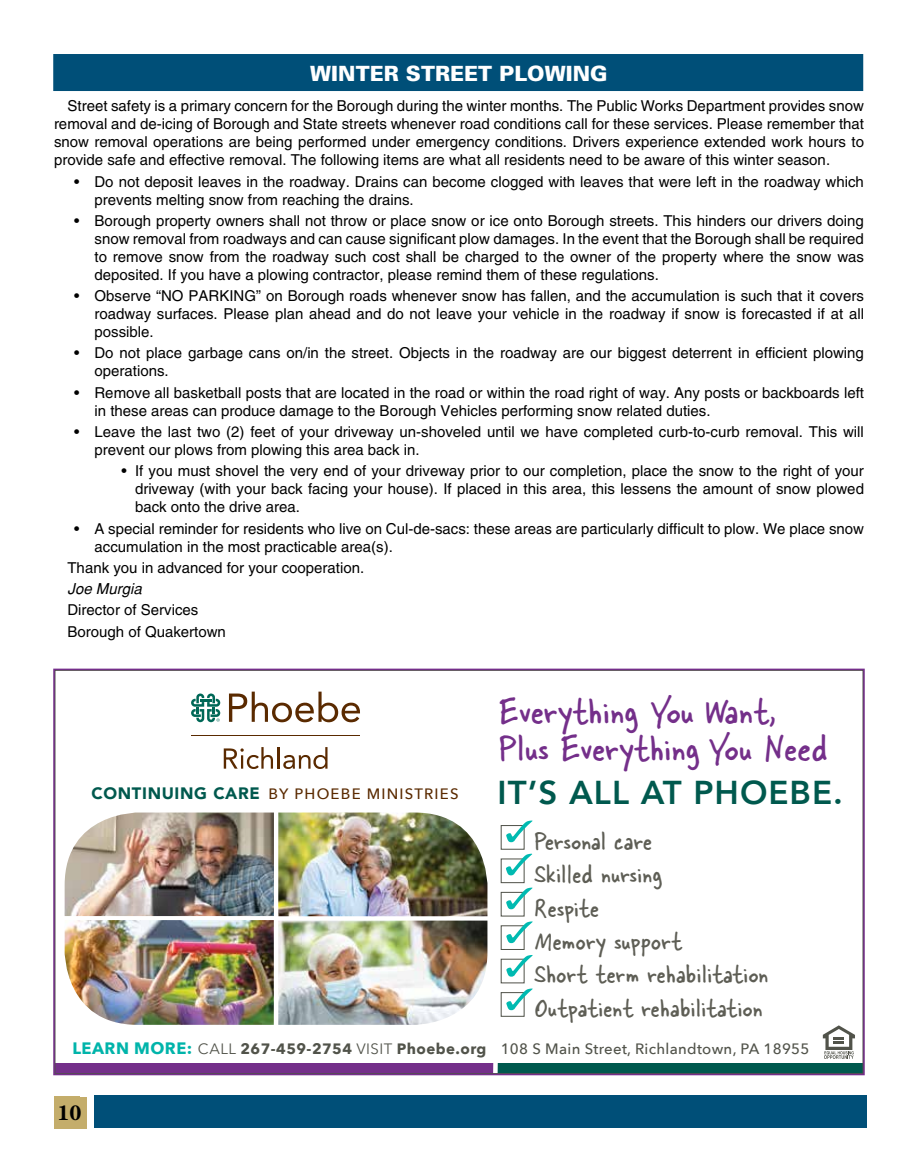
<style>
.page{position:relative;width:918px;height:1175px;background:#fff}
.page>*{position:absolute;margin:0;border:0;box-sizing:border-box;transform-origin:0 0}
.t1{font:40.5px/37.2px "Skippy Sharp";letter-spacing:.02em;color:#742f8a}
.t2{font:800 33px "Avenir";letter-spacing:.03em;color:#00594e}
.t3{font:28.35px/33.5px "Skippy Sharp";letter-spacing:.02em;color:#5e5e55}
.t4{font:900 21px "Univers";color:#fff}
.t5{font:700 21px "Century";color:#000}
.t6{font:15px/18px "Helvetica";color:#000}
.t7{font:500 15px "Avenir Next";letter-spacing:.02em;color:#51534a}
.t8{font:500 15px "Avenir Next";letter-spacing:.08em;color:#5a2a00}
.t9{font:italic 15px "Helvetica";color:#000}
.s1{font-family:"Avenir";font-weight:900;font-size:16.5px;color:#00594e}
.s2{font-weight:700;font-size:16.5px;color:#00b4aa}
.s3{font-weight:400}
.s4{font-weight:700}
</style>
<div class="page">
<div style="left:94px;top:1095px;width:773px;height:32px;background:#004f78"></div>
<div style="left:54px;top:1096px;width:32px;height:32px;background:#c4ad6b"></div>
<svg style="left:823px;top:1025px;width:32px;height:33px"></svg>
<div style="left:54px;top:1062px;width:443px;height:12px;background:#742f8a"></div>
<div style="left:497px;top:1062px;width:367px;height:12px;background:#00594e"></div>
<div style="left:493px;top:1061px;width:5px;height:13px;background:#fff"></div>
<div style="left:501px;top:825px;width:24px;height:24px;border:1px solid #51534a"></div>
<div style="left:501px;top:858px;width:24px;height:25px;border:1px solid #51534a"></div>
<div style="left:501px;top:891px;width:24px;height:25px;border:1px solid #51534a"></div>
<div style="left:501px;top:925px;width:24px;height:25px;border:1px solid #51534a"></div>
<div style="left:501px;top:958px;width:24px;height:25px;border:1px solid #51534a"></div>
<div style="left:501px;top:992px;width:24px;height:24px;border:1px solid #51534a"></div>
<svg style="left:506px;top:921px;width:27px;height:22px"></svg>
<svg style="left:506px;top:955px;width:27px;height:21px"></svg>
<svg style="left:506px;top:988px;width:27px;height:22px"></svg>
<svg style="left:506px;top:820px;width:27px;height:22px"></svg>
<svg style="left:506px;top:853px;width:26px;height:22px"></svg>
<svg style="left:506px;top:887px;width:27px;height:22px"></svg>
<img style="left:65px;top:812px;width:209px;height:104px">
<img style="left:65px;top:920px;width:209px;height:104px">
<img style="left:278px;top:812px;width:209px;height:104px">
<img style="left:278px;top:920px;width:209px;height:104px">
<svg style="left:229px;top:691px;width:131px;height:31px"></svg>
<hr style="left:191px;top:735px;width:169px;height:1px;background:#5a2a00">
<svg style="left:224px;top:747px;width:49px;height:22px"></svg>
<hr style="left:277px;top:747px;width:3px;height:21px;background:#5a2a00">
<svg style="left:283px;top:747px;width:45px;height:22px"></svg>
<svg style="left:191px;top:693px;width:29px;height:29px"></svg>
<div style="left:53px;top:668px;width:812px;height:407px;border:2px solid #742e8a"></div>
<div style="left:53px;top:54px;width:810px;height:37px;background:#004f78"></div>
<h3 class="t4" style="left:310px;top:60px;width:299px">WINTER STREET PLOWING</h3>
<p class="t6" style="left:54px;top:97px;width:812px;text-align:justify;text-indent:14px">Street safety is a primary concern for the Borough during the winter months. The Public Works Department provides snow removal and de-icing of Borough and State streets whenever road conditions call for these services. Please remember that snow removal operations are being performed under emergency conditions. Drivers experience extended work hours to provide safe and effective removal. The following items are what all residents need to be aware of this winter season.</p>
<p class="t6" style="left:94px;top:172px;width:771px;text-indent:-20px">• Do not deposit leaves in the roadway. Drains can become clogged with leaves that were left in the roadway which prevents melting snow from reaching the drains.</p>
<p class="t6" style="left:94px;top:212px;width:771px;text-align:justify;text-indent:-20px">• Borough property owners shall not throw or place snow or ice onto Borough streets. This hinders our drivers doing snow removal from roadways and can cause significant plow damages. In the event that the Borough shall be required to remove snow from the roadway such cost shall be charged to the owner of the property where the snow was deposited. If you have a plowing contractor, please remind them of these regulations.</p>
<p class="t6" style="left:94px;top:287px;width:771px;text-align:justify;text-indent:-20px">• Observe “NO PARKING” on Borough roads whenever snow has fallen, and the accumulation is such that it covers roadway surfaces. Please plan ahead and do not leave your vehicle in the roadway if snow is forecasted if at all possible.</p>
<p class="t6" style="left:94px;top:344px;width:771px;text-indent:-20px">• Do not place garbage cans on/in the street. Objects in the roadway are our biggest deterrent in efficient plowing operations.</p>
<p class="t6" style="left:94px;top:383px;width:771px;text-indent:-20px">• Remove all basketball posts that are located in the road or within the road right of way. Any posts or backboards left in these areas can produce damage to the Borough Vehicles performing snow related duties.</p>
<p class="t6" style="left:94px;top:423px;width:771px;text-indent:-20px">• Leave the last two (2) feet of your driveway un-shoveled until we have completed curb-to-curb removal. This will prevent our plows from plowing this area back in.</p>
<p class="t6" style="left:135px;top:462px;width:731px;text-align:justify;text-indent:-14px">• If you must shovel the very end of your driveway prior to our completion, place the snow to the right of your driveway (with your back facing your house). If placed in this area, this lessens the amount of snow plowed back onto the drive area.</p>
<p class="t6" style="left:94px;top:519px;width:771px;text-indent:-20px">• A special reminder for residents who live on Cul-de-sacs: these areas are particularly difficult to plow. We place snow accumulation in the most practicable area(s).</p>
<p class="t6" style="left:68px;top:558px;width:298px">Thank you in advanced for your cooperation.</p>
<p class="t9" style="left:68px;top:580px;width:76px">Joe Murgia</p>
<p class="t6" style="left:68px;top:599px;width:160px;line-height:21.3px">Director of Services<br>Borough of Quakertown</p>
<p class="t8" style="left:92px;top:781px;width:369px"><span class="s1">CONTINUING CARE</span> BY PHOEBE MINISTRIES</p>
<h1 class="t1" style="left:500px;top:692px;width:330px">Everything You Want,<br>Plus Everything You Need</h1>
<h2 class="t2" style="left:498px;top:767px;width:347px">IT’S ALL AT PHOEBE.</h2>
<h3 class="t3" style="left:535px;top:824px;width:235px">Personal care<br>Skilled nursing<br>Respite<br>Memory support<br>Short term rehabilitation<br>Outpatient rehabilitation</h3>
<p class="t7" style="left:72px;top:1035px;width:739px"><span class="s2">LEARN MORE:</span> <span class="s3">CALL</span> <span class="s4">267-459-2754</span> <span class="s3">VISIT</span> <span class="s4">Phoebe.org</span> 108 S Main Street, Richlandtown, PA 18955</p>
<h3 class="t5" style="left:57px;top:1100px;width:26px">10</h3>
</div>
